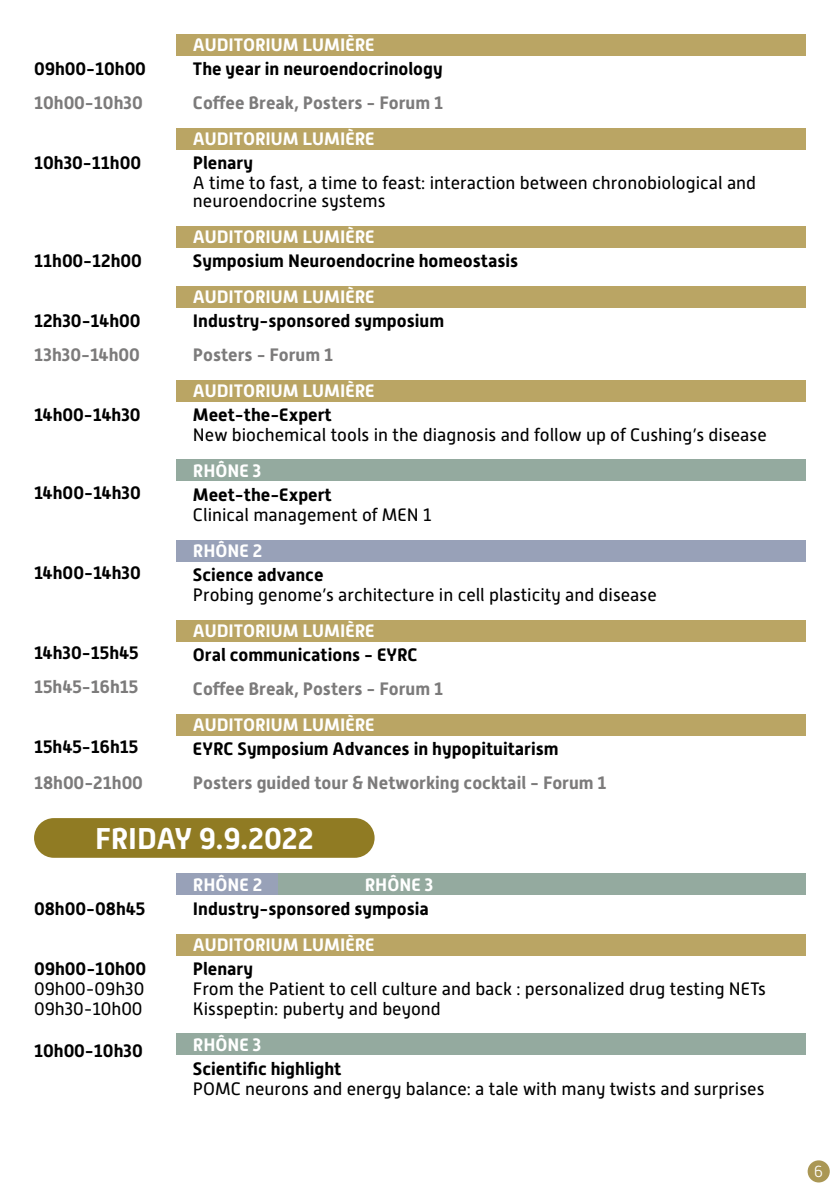
<style>
.page{position:relative;width:840px;height:1191px;background:#fff}
.page>*{position:absolute;margin:0;border:0;box-sizing:border-box;transform-origin:0 0}
.t1{font:700 30px "Alwyn New";color:#fff}
.t2{font:18px/20px "Alwyn New";color:#000}
.t3{font:700 18px "Alwyn New";color:#000}
.t4{font:700 18px "Alwyn New";color:#fff}
.t5{font:700 18px "Alwyn New";color:#7c7b7b}
.t6{font:300 16px "Alwyn New";color:#fff}
</style>
<div class="page">
<div style="left:807px;top:1160px;width:22px;height:22px;background:#aa9755;border-radius:50%"></div>
<div style="left:34px;top:818px;width:340px;height:39px;background:#907b23;border-radius:20px"></div>
<div style="left:176px;top:226px;width:629px;height:21px;background:#baa564"></div>
<div style="left:176px;top:286px;width:629px;height:21px;background:#baa564"></div>
<div style="left:176px;top:380px;width:629px;height:21px;background:#baa564"></div>
<div style="left:176px;top:128px;width:629px;height:22px;background:#baa564"></div>
<div style="left:176px;top:620px;width:629px;height:21px;background:#baa564"></div>
<div style="left:176px;top:714px;width:629px;height:22px;background:#baa564"></div>
<div style="left:176px;top:459px;width:629px;height:22px;background:#94aa9f"></div>
<div style="left:176px;top:540px;width:629px;height:21px;background:#98a1b8"></div>
<div style="left:176px;top:934px;width:629px;height:21px;background:#baa564"></div>
<div style="left:176px;top:1033px;width:629px;height:22px;background:#94aa9f"></div>
<div style="left:176px;top:873px;width:102px;height:22px;background:#98a1b8"></div>
<div style="left:278px;top:873px;width:527px;height:22px;background:#94aa9f"></div>
<div style="left:176px;top:34px;width:629px;height:22px;background:#baa564"></div>
<p class="t3" style="left:34px;top:58px;width:113px">09h00-10h00</p>
<p class="t5" style="left:34px;top:92px;width:110px">10h00-10h30</p>
<p class="t3" style="left:34px;top:152px;width:108px">10h30-11h00</p>
<p class="t3" style="left:34px;top:250px;width:109px">11h00-12h00</p>
<p class="t3" style="left:34px;top:310px;width:108px">12h30-14h00</p>
<p class="t5" style="left:34px;top:344px;width:107px">13h30-14h00</p>
<p class="t3" style="left:34px;top:404px;width:108px">14h00-14h30</p>
<p class="t3" style="left:34px;top:482px;width:108px">14h00-14h30</p>
<p class="t3" style="left:34px;top:562px;width:108px">14h00-14h30</p>
<p class="t3" style="left:34px;top:642px;width:106px">14h30-15h45</p>
<p class="t5" style="left:34px;top:676px;width:106px">15h45-16h15</p>
<p class="t3" style="left:34px;top:736px;width:106px">15h45-16h15</p>
<p class="t5" style="left:34px;top:772px;width:110px">18h00-21h00</p>
<p class="t4" style="left:193px;top:34px;width:183px">AUDITORIUM LUMIÈRE</p>
<p class="t3" style="left:193px;top:58px;width:251px">The year in neuroendocrinology</p>
<p class="t5" style="left:193px;top:92px;width:251px">Coffee Break, Posters - Forum 1</p>
<p class="t4" style="left:193px;top:128px;width:183px">AUDITORIUM LUMIÈRE</p>
<p class="t3" style="left:193px;top:152px;width:61px">Plenary</p>
<p class="t2" style="left:193px;top:174px;width:564px;line-height:18px">A time to fast, a time to feast: interaction between chronobiological and neuroendocrine systems</p>
<p class="t4" style="left:193px;top:226px;width:183px">AUDITORIUM LUMIÈRE</p>
<p class="t3" style="left:193px;top:250px;width:326px">Symposium Neuroendocrine homeostasis</p>
<p class="t4" style="left:193px;top:286px;width:183px">AUDITORIUM LUMIÈRE</p>
<p class="t3" style="left:193px;top:310px;width:252px">Industry-sponsored symposium</p>
<p class="t5" style="left:193px;top:344px;width:142px">Posters - Forum 1</p>
<p class="t4" style="left:193px;top:380px;width:183px">AUDITORIUM LUMIÈRE</p>
<p class="t3" style="left:193px;top:404px;width:140px">Meet-the-Expert</p>
<p class="t2" style="left:193px;top:425px;width:575px">New biochemical tools in the diagnosis and follow up of Cushing’s disease</p>
<p class="t4" style="left:193px;top:460px;width:70px">RHÔNE 3</p>
<p class="t3" style="left:193px;top:484px;width:140px">Meet-the-Expert</p>
<p class="t2" style="left:193px;top:505px;width:240px">Clinical management of MEN 1</p>
<p class="t4" style="left:193px;top:540px;width:71px">RHÔNE 2</p>
<p class="t3" style="left:193px;top:564px;width:132px">Science advance</p>
<p class="t2" style="left:193px;top:585px;width:465px">Probing genome’s architecture in cell plasticity and disease</p>
<p class="t4" style="left:193px;top:620px;width:183px">AUDITORIUM LUMIÈRE</p>
<p class="t3" style="left:193px;top:644px;width:226px">Oral communications - EYRC</p>
<p class="t5" style="left:193px;top:678px;width:251px">Coffee Break, Posters - Forum 1</p>
<p class="t4" style="left:193px;top:714px;width:183px">AUDITORIUM LUMIÈRE</p>
<p class="t3" style="left:193px;top:738px;width:367px">EYRC Symposium Advances in hypopituitarism</p>
<p class="t5" style="left:193px;top:772px;width:415px">Posters guided tour &amp; Networking cocktail - Forum 1</p>
<h1 class="t1" style="left:95px;top:821px;width:220px">FRIDAY 9.9.2022</h1>
<p class="t3" style="left:34px;top:898px;width:113px">08h00-08h45</p>
<p class="t3" style="left:34px;top:958px;width:114px">09h00-10h00</p>
<p class="t2" style="left:34px;top:979px;width:112px">09h00-09h30<br>09h30-10h00</p>
<p class="t3" style="left:34px;top:1040px;width:110px">10h00-10h30</p>
<p class="t4" style="left:193px;top:874px;width:71px">RHÔNE 2</p>
<p class="t4" style="left:364px;top:874px;width:70px">RHÔNE 3</p>
<p class="t3" style="left:193px;top:898px;width:237px">Industry-sponsored symposia</p>
<p class="t4" style="left:193px;top:934px;width:183px">AUDITORIUM LUMIÈRE</p>
<p class="t3" style="left:193px;top:958px;width:61px">Plenary</p>
<p class="t2" style="left:193px;top:979px;width:574px">From the Patient to cell culture and back : personalized drug testing NETs<br>Kisspeptin: puberty and beyond</p>
<p class="t4" style="left:193px;top:1034px;width:70px">RHÔNE 3</p>
<p class="t3" style="left:193px;top:1058px;width:150px">Scientific highlight</p>
<p class="t2" style="left:193px;top:1079px;width:572px">POMC neurons and energy balance: a tale with many twists and surprises</p>
<p class="t6" style="left:813px;top:1162px;width:10px">6</p>
</div>
